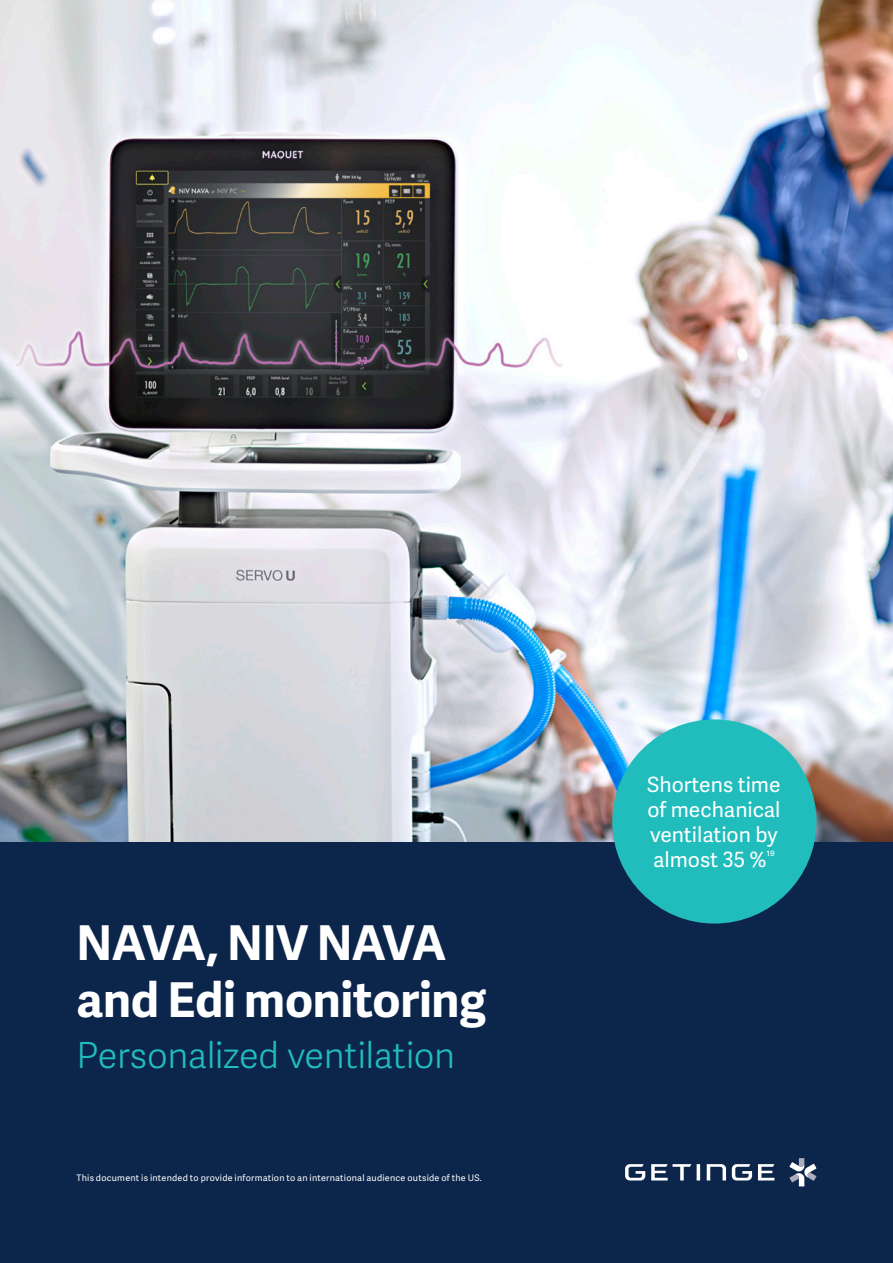
<style>
.page{position:relative;width:893px;height:1263px;background:#fff}
.page>*{position:absolute;margin:0;border:0;box-sizing:border-box;transform-origin:0 0}
.t1{font:700 48px/57.4px "Adelle Sans";letter-spacing:-.005em;color:#fff}
.t2{font:300 36px "Adelle Sans";letter-spacing:-.015em;color:#21bdbd}
.t3{font:21px/25.2px "Adelle Sans";color:#fff}
.t4{font:9.6px "Adelle Sans";color:#fff}
.t5{font:9px "Adelle Sans";letter-spacing:.025em;color:#fff}
</style>
<div class="page">
<div style="left:0;top:842px;width:893px;height:421px;background:#0c254b"></div>
<img style="left:0;top:0;width:893px;height:842px">
<div style="left:612px;top:719px;width:204px;height:204px;background:#21bdbd;border-radius:50%"></div>
<svg style="left:789px;top:1158px;width:27px;height:28px"></svg>
<svg style="left:758px;top:1164px;width:16px;height:16px"></svg>
<svg style="left:651px;top:1164px;width:40px;height:16px"></svg>
<svg style="left:697px;top:1164px;width:3px;height:16px"></svg>
<svg style="left:625px;top:1164px;width:20px;height:16px"></svg>
<svg style="left:732px;top:1164px;width:20px;height:16px"></svg>
<svg style="left:707px;top:1164px;width:19px;height:16px"></svg>
<h1 class="t1" style="left:77px;top:912px;width:411px">NAVA, NIV NAVA and Edi monitoring</h1>
<h2 class="t2" style="left:77px;top:1030px;width:380px">Personalized ventilation</h2>
<p class="t5" style="left:77px;top:1171px;width:407px">This document is intended to provide information to an international audience outside of the US.</p>
<p class="t3" style="left:647px;top:771px;width:135px">Shortens time of mechanical ventilation by almost 35 %</p>
<p class="t4" style="left:766px;top:845px;width:10px">19</p>
</div>
